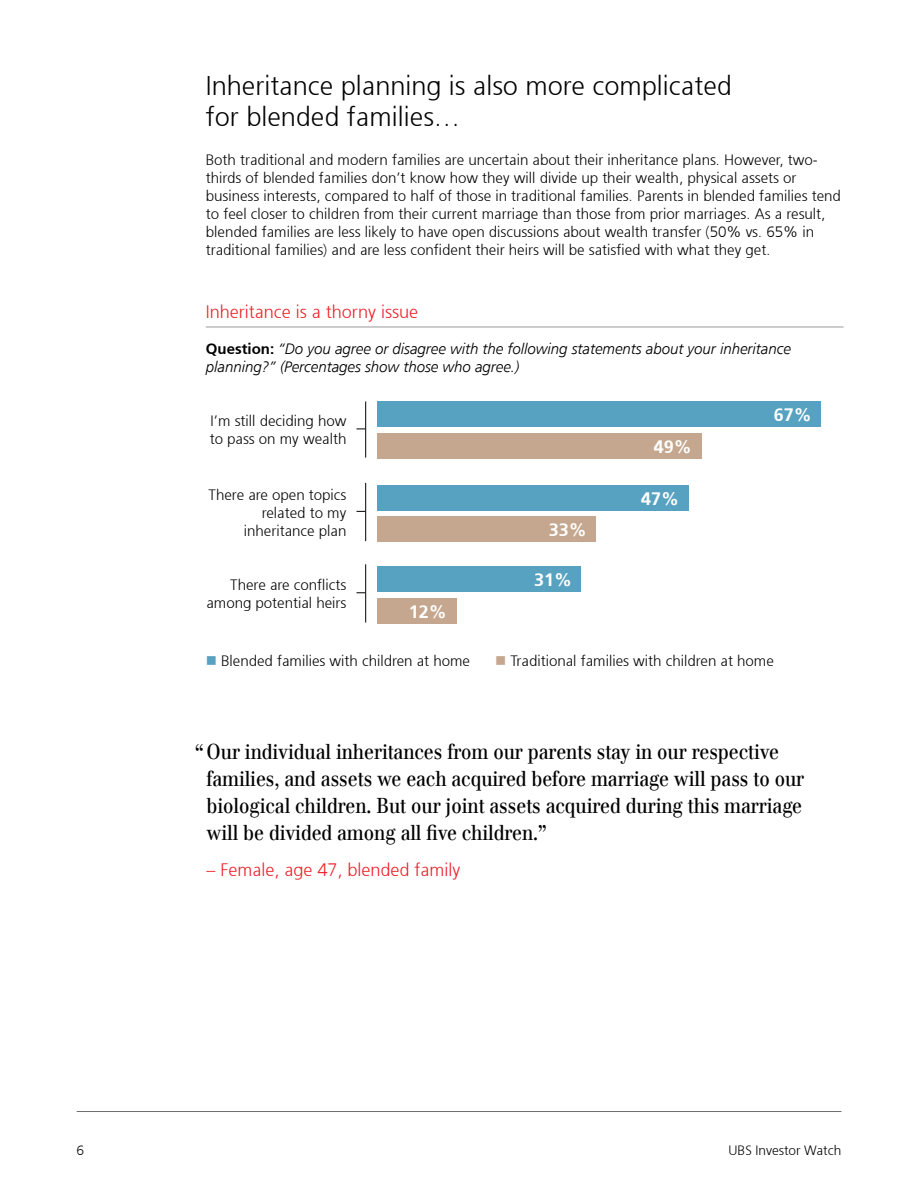
<style>
.page{position:relative;width:918px;height:1188px;background:#fff}
.page>*{position:absolute;margin:0;border:0;box-sizing:border-box;transform-origin:0 0}
.t1{font:300 27px/31.5px "Frutiger 45";color:#000}
.t2{font:21px/27px "UBS Headline";color:#000}
.t3{font:300 18px "Frutiger 45";color:#ed1d24}
.t4{font:300 18px "Frutiger 45";color:#fff}
.t5{font:300 15px/18px "Frutiger 45";color:#000}
.t6{font:italic 300 15px/18px "Frutiger 45";color:#000}
.t7{font:300 13.5px "Frutiger 45";color:#000}
.s1{font-style:normal}
.s2{color:#57a2c1}
.s3{color:#c4a78e}
</style>
<div class="page">
<hr style="left:77px;top:1111px;width:764px;height:1px;background:#6d6e71">
<hr style="left:206px;top:327px;width:638px;height:1px;background:#999b9e">
<div style="left:377px;top:401px;width:444px;height:26px;background:#57a2c1"></div>
<div style="left:377px;top:433px;width:324px;height:26px;background:#c4a78e"></div>
<hr style="left:365px;top:401px;width:1px;height:57px;background:#000">
<div style="left:377px;top:485px;width:311px;height:26px;background:#57a2c1"></div>
<div style="left:377px;top:517px;width:219px;height:25px;background:#c4a78e"></div>
<hr style="left:365px;top:483px;width:1px;height:58px;background:#000">
<div style="left:377px;top:566px;width:204px;height:26px;background:#57a2c1"></div>
<div style="left:377px;top:598px;width:79px;height:26px;background:#c4a78e"></div>
<hr style="left:365px;top:564px;width:1px;height:59px;background:#000">
<h1 class="t1" style="left:206px;top:70px;width:528px">Inheritance planning is also more complicated for blended families…</h1>
<p class="t5" style="left:206px;top:150px;width:637px">Both traditional and modern families are uncertain about their inheritance plans. However, two&shy;thirds of blended families don’t know how they will divide up their wealth, physical assets or business interests, compared to half of those in traditional families. Parents in blended families tend to feel closer to children from their current marriage than those from prior marriages. As a result, blended families are less likely to have open discussions about wealth transfer (50% vs. 65% in traditional families) and are less confident their heirs will be satisfied with what they get.</p>
<p class="t3" style="left:206px;top:302px;width:214px">Inheritance is a thorny issue</p>
<p class="t6" style="left:206px;top:340px;width:587px"><span class="s1">Question:</span> “Do you agree or disagree with the following statements about your inheritance planning?” (Percentages show those who agree.)</p>
<p class="t5" style="left:210px;top:412px;width:138px">I’m still deciding how to pass on my wealth</p>
<p class="t4" style="left:654px;top:436px;width:40px">49%</p>
<p class="t5" style="left:209px;top:485px;width:139px;text-align:right">There are open topics related to my inheritance plan</p>
<p class="t4" style="left:641px;top:488px;width:40px">47%</p>
<p class="t4" style="left:549px;top:519px;width:40px">33%</p>
<p class="t4" style="left:774px;top:404px;width:40px">67%</p>
<p class="t5" style="left:206px;top:576px;width:142px;text-align:right">There are conflicts among potential heirs</p>
<p class="t4" style="left:534px;top:569px;width:40px">31%</p>
<p class="t4" style="left:409px;top:601px;width:40px">12%</p>
<p class="t5" style="left:206px;top:652px;width:266px"><span class="s2">■</span> Blended families with children at home</p>
<p class="t5" style="left:495px;top:652px;width:280px"><span class="s3">■</span> Traditional families with children at home</p>
<p class="t2" style="left:207px;top:738px;width:599px;text-indent:-11px">“Our individual inheritances from our parents stay in our respective families, and assets we each acquired before marriage will pass to our biological children. But our joint assets acquired during this marriage will be divided among all five children.”</p>
<p class="t3" style="left:207px;top:860px;width:256px">– Female, age 47, blended family</p>
<p class="t7" style="left:77px;top:1142px;width:9px">6</p>
<p class="t7" style="left:729px;top:1142px;width:114px">UBS Investor Watch</p>
</div>
